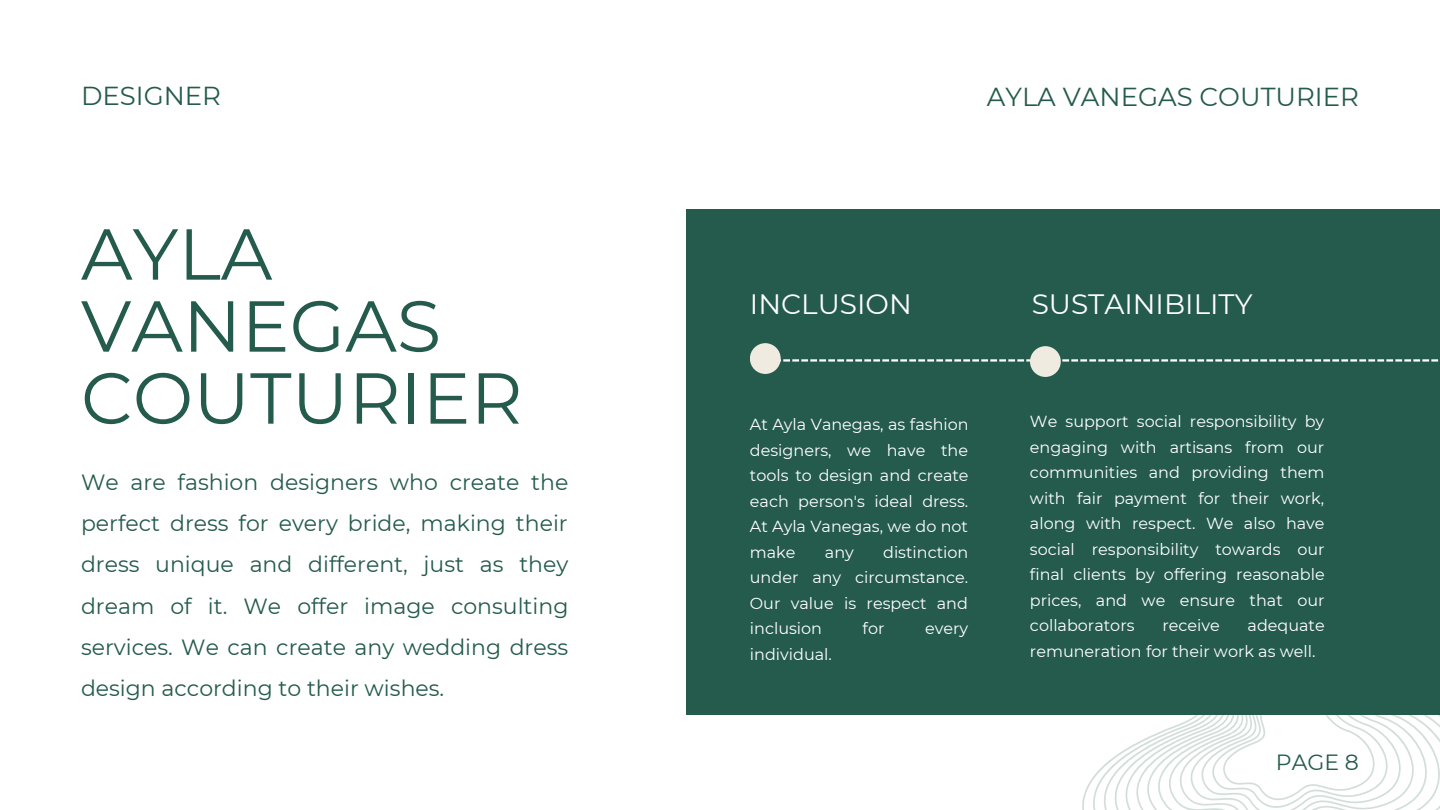
<style>
.page{position:relative;width:1440px;height:810px;background:#fff}
.page>*{position:absolute;margin:0;border:0;box-sizing:border-box;transform-origin:0 0}
.t1{font:72px "Montserrat";color:#245b4d}
.t2{font:28px "Montserrat";color:#fff}
.t3{font:26px "Montserrat";color:#245b4d}
.t4{font:22px/41.2px "Montserrat";color:#245b4d;text-align:justify}
.t5{font:16px/25.5px "Montserrat";color:#fff;text-align:justify}
</style>
<div class="page">
<svg style="left:1082px;top:715px;width:358px;height:95px"></svg>
<div style="left:687px;top:210px;width:753px;height:505px;background:#245b4d"></div>
<svg style="left:783px;top:359px;width:656px;height:3px"></svg>
<div style="left:750px;top:343px;width:31px;height:31px;background:#efebe0;border-radius:50%"></div>
<div style="left:1030px;top:346px;width:31px;height:31px;background:#efebe0;border-radius:50%"></div>
<p class="t3" style="left:81px;top:80px;width:142px">DESIGNER</p>
<p class="t3" style="left:987px;top:81px;width:374px">AYLA VANEGAS COUTURIER</p>
<p class="t1" style="left:81px;top:210px;width:193px">AYLA</p>
<p class="t1" style="left:81px;top:282px;width:362px">VANEGAS</p>
<p class="t1" style="left:81px;top:354px;width:443px">COUTURIER</p>
<p class="t4" style="left:81px;top:461px;width:489px">We are fashion designers who create the perfect dress for every bride, making their dress unique and different, just as they dream of it. We offer image consulting services. We can create any wedding dress design according to their wishes.</p>
<p class="t2" style="left:750px;top:287px;width:163px">INCLUSION</p>
<p class="t2" style="left:1032px;top:287px;width:222px">SUSTAINIBILITY</p>
<p class="t5" style="left:750px;top:412px;width:220px">At Ayla Vanegas, as fashion designers, we have the tools to design and create each person's ideal dress.<br>At Ayla Vanegas, we do not make</p>
<p class="t5" style="left:750px;top:539px;width:220px;text-indent:133px">distinction under any circumstance.<br>Our value is respect and inclusion</p>
<p class="t5" style="left:825px;top:539px;width:30px">any</p>
<p class="t5" style="left:863px;top:616px;width:23px">for</p>
<p class="t5" style="left:925px;top:616px;width:45px">every</p>
<p class="t5" style="left:750px;top:641px;width:84px">individual.</p>
<p class="t5" style="left:1030px;top:409px;width:296px">We support social responsibility by engaging with artisans from our communities and providing them with fair payment for their work, along with respect. We also have social responsibility towards our final clients by offering reasonable prices, and we ensure that our collaborators</p>
<p class="t5" style="left:1030px;top:613px;width:296px;text-indent:218px">adequate remuneration for their work as well.</p>
<p class="t5" style="left:1162px;top:613px;width:59px">receive</p>
<p class="t4" style="left:1276px;top:741px;width:85px">PAGE 8</p>
</div>
